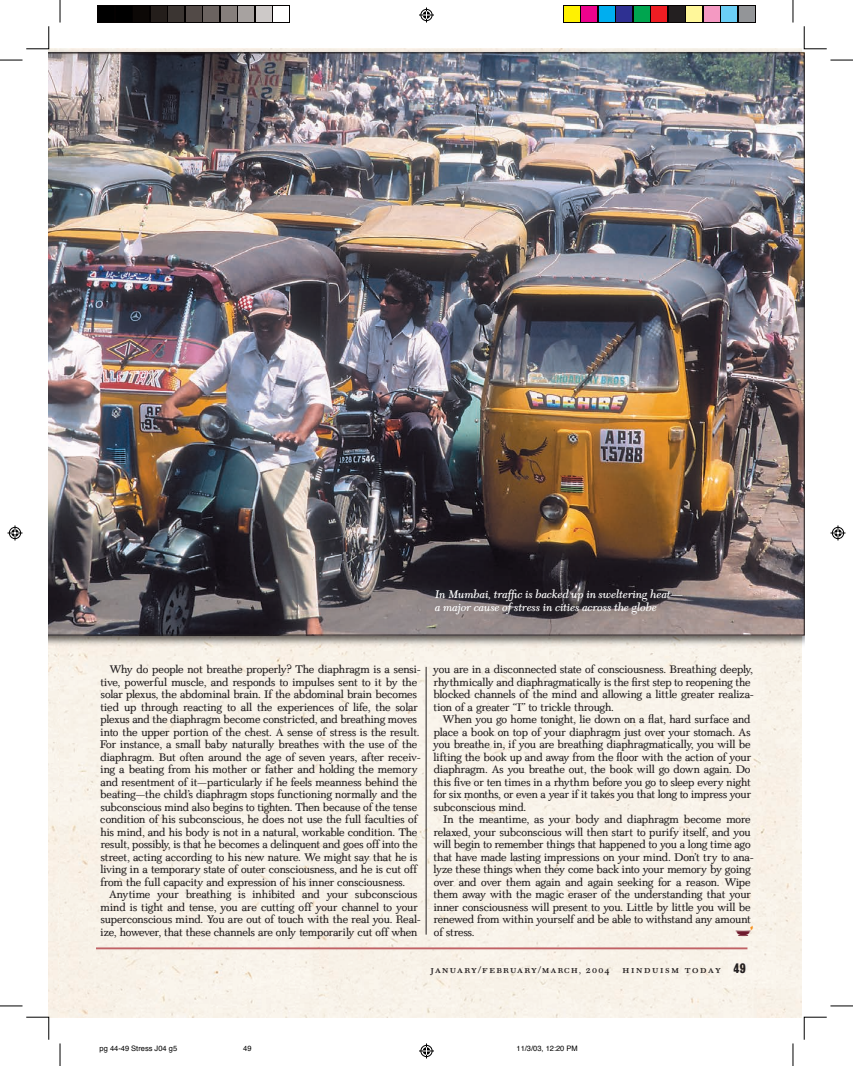
<style>
.page{position:relative;width:853px;height:1066px;background:#fff}
.page>*{position:absolute;margin:0;border:0;box-sizing:border-box;transform-origin:0 0}
.t1{font:11.5px/12.5px "A Quantum Leap";letter-spacing:-.015em;color:#231f20}
.t2{font:italic 11.5px/12.5px "A Quantum Leap";color:#fff}
.t3{font:11.5px "A Quantum Leap";color:#6f1b2e}
.t4{font:10px "A Quantum Leap Small Caps";letter-spacing:.11em;color:#231f20;scale:1.05 1}
.t5{font:10px "A Quantum Leap Small Caps";letter-spacing:.15em;color:#231f20;scale:1.05 1}
.t6{font:7.5px "Helvetica";color:#000}
.s1{color:#f6911e}
.s2{font-family:"A Quantum Leap";font-weight:700;font-size:13.12px}
</style>
<div class="page">
<div style="left:49px;top:647px;width:752px;height:369px;background:#f8f2e9"></div>
<hr style="left:96px;top:947px;width:651px;height:1px;background:#c06266">
<img style="left:49px;top:49px;width:755px;height:598px">
<img style="left:49px;top:53px;width:755px;height:582px">
<hr style="left:426px;top:666px;width:1px;height:268px;background:#231f20">
<svg style="left:98px;top:5px;width:192px;height:17px"></svg>
<div style="left:99px;top:6px;width:15px;height:15px;background:#000"></div>
<div style="left:116px;top:6px;width:15px;height:15px;background:#000"></div>
<div style="left:134px;top:6px;width:15px;height:15px;background:#0c0806"></div>
<div style="left:151px;top:6px;width:15px;height:15px;background:#241e1b"></div>
<div style="left:169px;top:6px;width:15px;height:15px;background:#3b3532"></div>
<div style="left:186px;top:6px;width:15px;height:15px;background:#524a47"></div>
<div style="left:204px;top:6px;width:15px;height:15px;background:#6b6360"></div>
<div style="left:221px;top:6px;width:15px;height:15px;background:#867f7c"></div>
<div style="left:239px;top:6px;width:15px;height:15px;background:#a7a2a0"></div>
<div style="left:256px;top:6px;width:15px;height:15px;background:#cdc9c8"></div>
<div style="left:274px;top:6px;width:15px;height:15px;background:#fff"></div>
<svg style="left:563px;top:5px;width:192px;height:17px"></svg>
<div style="left:564px;top:6px;width:15px;height:15px;background:#fff101"></div>
<div style="left:582px;top:6px;width:15px;height:15px;background:#ed028c"></div>
<div style="left:599px;top:6px;width:15px;height:15px;background:#00aeef"></div>
<div style="left:617px;top:6px;width:15px;height:15px;background:#2e3092"></div>
<div style="left:634px;top:6px;width:15px;height:15px;background:#00a54f"></div>
<div style="left:652px;top:6px;width:15px;height:15px;background:#ee1d23"></div>
<div style="left:669px;top:6px;width:15px;height:15px;background:#231f20"></div>
<div style="left:687px;top:6px;width:15px;height:15px;background:#fff79a"></div>
<div style="left:704px;top:6px;width:15px;height:15px;background:#f499c2"></div>
<div style="left:722px;top:6px;width:15px;height:15px;background:#6bcff6"></div>
<div style="left:739px;top:6px;width:15px;height:15px;background:#939598"></div>
<svg style="left:60px;top:0;width:1px;height:22px"></svg>
<svg style="left:0;top:60px;width:22px;height:1px"></svg>
<svg style="left:793px;top:0;width:1px;height:22px"></svg>
<svg style="left:830px;top:60px;width:23px;height:1px"></svg>
<svg style="left:60px;top:1043px;width:1px;height:22px"></svg>
<svg style="left:0;top:1005px;width:22px;height:1px"></svg>
<svg style="left:793px;top:1043px;width:1px;height:22px"></svg>
<svg style="left:830px;top:1005px;width:23px;height:1px"></svg>
<svg style="left:26px;top:26px;width:23px;height:23px"></svg>
<svg style="left:804px;top:26px;width:23px;height:23px"></svg>
<svg style="left:26px;top:1016px;width:23px;height:23px"></svg>
<svg style="left:804px;top:1016px;width:23px;height:23px"></svg>
<svg style="left:419px;top:8px;width:15px;height:14px"></svg>
<svg style="left:419px;top:1043px;width:15px;height:15px"></svg>
<svg style="left:8px;top:525px;width:14px;height:15px"></svg>
<svg style="left:830px;top:525px;width:15px;height:15px"></svg>
<p class="t2" style="left:435px;top:588px;width:249px">In Mumbai, traffic is backed up in sweltering heat— a major cause of stress in cities across the globe</p>
<p class="t1" style="left:100px;top:663px;width:322px;text-indent:9px">Why do people not breathe properly? The diaphragm is a sensi&shy;tive, powerful muscle, and responds to impulses sent to it by the solar plexus, the abdominal brain. If the abdominal brain becomes tied up through reacting to all the experiences of life, the solar plexus and the diaphragm become constricted, and breathing moves into the upper portion of the chest. A sense of stress is the result.<br>For instance, a small baby naturally breathes with the use of the diaphragm. But often around the age of seven years, after receiv&shy;ing a beating from his mother or father and holding the memory and resentment of it—particularly if he feels meanness behind the beating—the child’s diaphragm stops functioning normally and the subconscious mind also begins to tighten. Then because of the tense condition of his subconscious, he does not use the full faculties of his mind, and his body is not in a natural, workable condition. The result, possibly, is that he becomes a delinquent and goes off into the street, acting according to his new nature. We might say that he is living in a temporary state of outer consciousness, and he is cut off from the full capacity and expression of his inner consciousness.</p>
<p class="t1" style="left:101px;top:888px;width:322px;text-align:center">Anytime your breathing is inhibited and your subconscious mind is tight and tense, you are cutting off your channel to your superconscious mind. You are out of touch with the real you. Real&shy;ize, however, that these channels are only temporarily cut off when</p>
<p class="t1" style="left:433px;top:663px;width:322px">you are in a disconnected state of consciousness. Breathing deeply, rhythmically and diaphragmatically is the first step to reopening the blocked channels of the mind and allowing a little greater realiza&shy;tion of a greater “I” to trickle through.</p>
<p class="t1" style="left:433px;top:713px;width:319px;text-align:justify;text-indent:9px">When you go home tonight, lie down on a flat, hard surface and place a book on top of your diaphragm just over your stomach. As you breathe in, if you are breathing diaphragmatically, you will be lifting the book up and away from the floor with the action of your diaphragm. As you breathe out, the book will go down again. Do this five or ten times in a rhythm before you go to sleep every night for six months, or even a year if it takes you that long to impress your subconscious mind.</p>
<p class="t1" style="left:433px;top:813px;width:322px;text-indent:10px">In the meantime, as your body and diaphragm become more relaxed, your subconscious will then start to purify itself, and you will begin to remember things that happened to you a long time ago that have made lasting impressions on your mind. Don’t try to ana&shy;lyze these things when they come back into your memory by going over and over them again and again seeking for a reason. Wipe them away with the magic eraser of the understanding that your inner consciousness will present to you. Little by little you will be renewed from within yourself and be able to withstand any amount of stress.</p>
<p class="t3" style="left:736px;top:924px;width:19px">∏<span class="s1">π</span></p>
<p class="t4" style="left:430px;top:963px;width:172px">january/february/march, 2004</p>
<p class="t5" style="left:622px;top:963px;width:119px">hinduism today <span class="s2">49</span></p>
<p class="t6" style="left:100px;top:1042px;width:79px">pg 44-49 Stress J04 g5</p>
<p class="t6" style="left:243px;top:1042px;width:10px">49</p>
<p class="t6" style="left:516px;top:1042px;width:63px">11/3/03, 12:20 PM</p>
</div>
